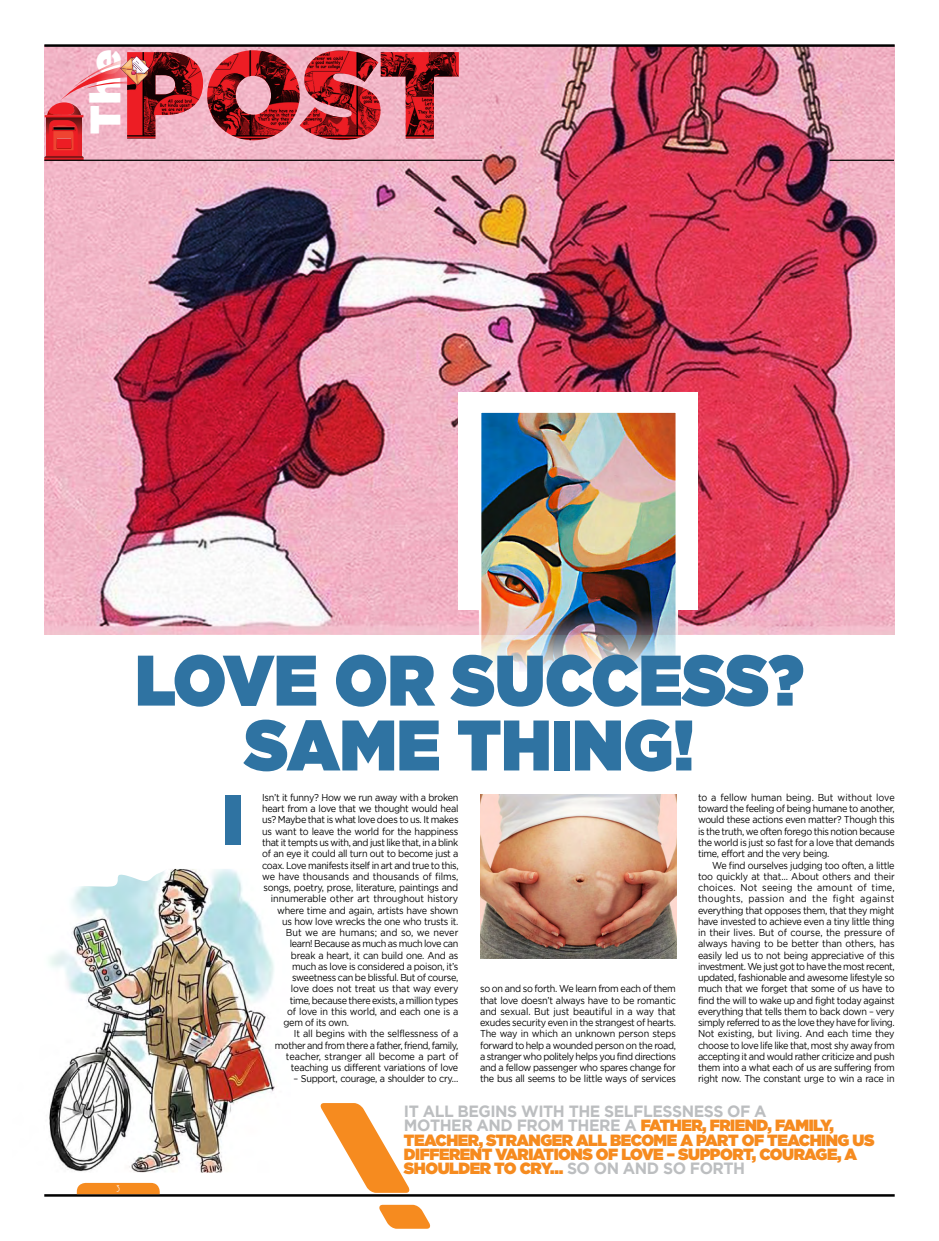
<style>
.page{position:relative;width:939px;height:1241px;background:#fff}
.page>*{position:absolute;margin:0;border:0;box-sizing:border-box;transform-origin:0 0}
.t1{font:900 71.38px/64.9px "Gotham";color:#2f73a2;text-align:center;scale:.92 1}
.t2{font:900 42.62px "Gotham";color:#fff}
.t3{font:900 16.25px/14.4px "Gotham";letter-spacing:-.03em;color:#f68b1f}
.t4{font:700 11.25px "Gatsby FLF";color:#fff;scale:.85 1}
.t5{font:10px/11.2px "Gotham";letter-spacing:-.03em;color:#000;text-align:justify;scale:.91 1}
.t6{font:10px "Gotham";letter-spacing:-.005em;color:#000;scale:.91 1}
.t7{font:10px "Gotham";letter-spacing:-.01em;color:#000;scale:.91 1}
.t8{font:10px "Gotham";color:#000;scale:.91 1}
.s1{font-weight:700;color:#bcbec0}
</style>
<div class="page">
<hr style="left:44px;top:1193px;width:851px;height:3px;background:#000">
<svg style="left:77px;top:1182px;width:83px;height:11px"></svg>
<img style="left:49px;top:868px;width:226px;height:304px">
<img style="left:44px;top:47px;width:851px;height:587px">
<hr style="left:44px;top:44px;width:851px;height:3px;background:#000">
<svg style="left:44px;top:50px;width:415px;height:110px;background:#ca6a75"></svg>
<svg style="left:321px;top:1103px;width:109px;height:125px"></svg>
<hr style="left:44px;top:160px;width:438px;height:1px;background:#000">
<div style="left:226px;top:794px;width:15px;height:50px;background:#2f73a2"></div>
<img style="left:480px;top:794px;width:197px;height:164px">
<div style="left:459px;top:391px;width:239px;height:218px;background:#fff"></div>
<img style="left:482px;top:413px;width:193px;height:258px">
<div style="left:479px;top:410px;width:199px;height:264px;border:2px solid #fff"></div>
<hr style="left:829px;top:160px;width:65px;height:1px;background:#000">
<h2 class="t2" style="left:75px;top:134px;width:86px;rotate:-90deg">The</h2>
<p class="t4" style="left:117px;top:1183px;width:5px">3</p>
<h1 class="t1" style="left:135px;top:646px;width:728px">LOVE OR SUCCESS?<br>SAME THING!</h1>
<p class="t5" style="left:262px;top:791px;width:217px">Isn’t it funny? How we run away with a broken</p>
<p class="t5" style="left:262px;top:802px;width:217px">heart from a love that we thought would heal</p>
<p class="t5" style="left:262px;top:814px;width:217px">us? Maybe that is what love does to us. It makes</p>
<p class="t5" style="left:262px;top:825px;width:217px">us want to leave the world for the happiness</p>
<p class="t5" style="left:262px;top:836px;width:217px">that it tempts us with, and just like that, in a blink</p>
<p class="t5" style="left:262px;top:847px;width:217px">of an eye it could all turn out to become just a</p>
<p class="t5" style="left:262px;top:859px;width:217px">coax. Love manifests itself in art and true to this,</p>
<p class="t6" style="left:262px;top:870px;width:217px">we have thousands and thousands of films,</p>
<p class="t5" style="left:263px;top:881px;width:216px">songs, poetry, prose, literature, paintings and</p>
<p class="t6" style="left:271px;top:893px;width:207px">innumerable other art throughout history</p>
<p class="t5" style="left:277px;top:904px;width:201px">where time and again, artists have shown</p>
<p class="t5" style="left:282px;top:915px;width:195px">us how love wrecks the one who trusts it.</p>
<p class="t8" style="left:286px;top:926px;width:191px">But we are humans; and so, we never</p>
<p class="t5" style="left:290px;top:937px;width:187px">learn! Because as much as much love can</p>
<p class="t5" style="left:291px;top:949px;width:185px">break a heart, it can build one. And as</p>
<p class="t5" style="left:292px;top:960px;width:184px">much as love is considered a poison, it’s</p>
<p class="t5" style="left:292px;top:971px;width:184px">sweetness can be blissful. But of course,</p>
<p class="t7" style="left:291px;top:983px;width:186px">love does not treat us that way every</p>
<p class="t5" style="left:290px;top:994px;width:187px">time, because there exists, a million types</p>
<p class="t5" style="left:287px;top:1005px;width:190px">of love in this world, and each one is a</p>
<p class="t5" style="left:283px;top:1016px;width:74px">gem of its own.</p>
<p class="t5" style="left:294px;top:1027px;width:182px">It all begins with the selflessness of a</p>
<p class="t5" style="left:275px;top:1039px;width:203px">mother and from there a father, friend, family,</p>
<p class="t6" style="left:286px;top:1050px;width:191px">teacher, stranger all become a part of</p>
<p class="t5" style="left:291px;top:1061px;width:185px">teaching us different variations of love</p>
<p class="t5" style="left:293px;top:1072px;width:183px">– Support, courage, a shoulder to cry…</p>
<p class="t5" style="left:480px;top:982px;width:217px">so on and so forth. We learn from each of them that love doesn’t always have to be romantic and sexual. But just beautiful in a way that exudes security even in the strangest of hearts.<br>The way in which an unknown person steps forward to help a wounded person on the road, a stranger who politely helps you find directions and a fellow passenger who spares change for the bus all seems to be little ways of services</p>
<p class="t5" style="left:698px;top:791px;width:218px">to a fellow human being. But without love toward the feeling of being humane to another, would these actions even matter? Though this is the truth, we often forego this notion because the world is just so fast for a love that demands time, effort and the very being.</p>
<p class="t5" style="left:698px;top:859px;width:218px;text-indent:14px">We find ourselves judging too often, a little too quickly at that… About others and their choices. Not seeing the amount of time, thoughts, passion and the fight against everything that opposes them, that they might have invested to achieve even a tiny little thing in their lives. But of course, the pressure of always having to be better than others, has easily led us to not being appreciative of this investment. We just got to have the most recent, updated, fashionable and awesome lifestyle so much that we forget that some of us have to find the will to wake up and fight today against everything that tells them to back down – very simply referred to as the love they have for living.<br>Not existing, but living. And each time they choose to love life like that, most shy away from accepting it and would rather criticize and push them into a what each of us are suffering from right now. The constant urge to win a race in</p>
<h3 class="t3" style="left:404px;top:1103px;width:472px"><span class="s1">IT ALL BEGINS WITH THE SELFLESSNESS OF A<br>MOTHER AND FROM THERE A</span> FATHER, FRIEND, FAMILY, TEACHER, STRANGER ALL BECOME A PART OF TEACHING US DIFFERENT VARIATIONS OF LOVE – SUPPORT, COURAGE, A SHOULDER TO CRY… <span class="s1">SO ON AND SO FORTH</span></h3>
</div>
